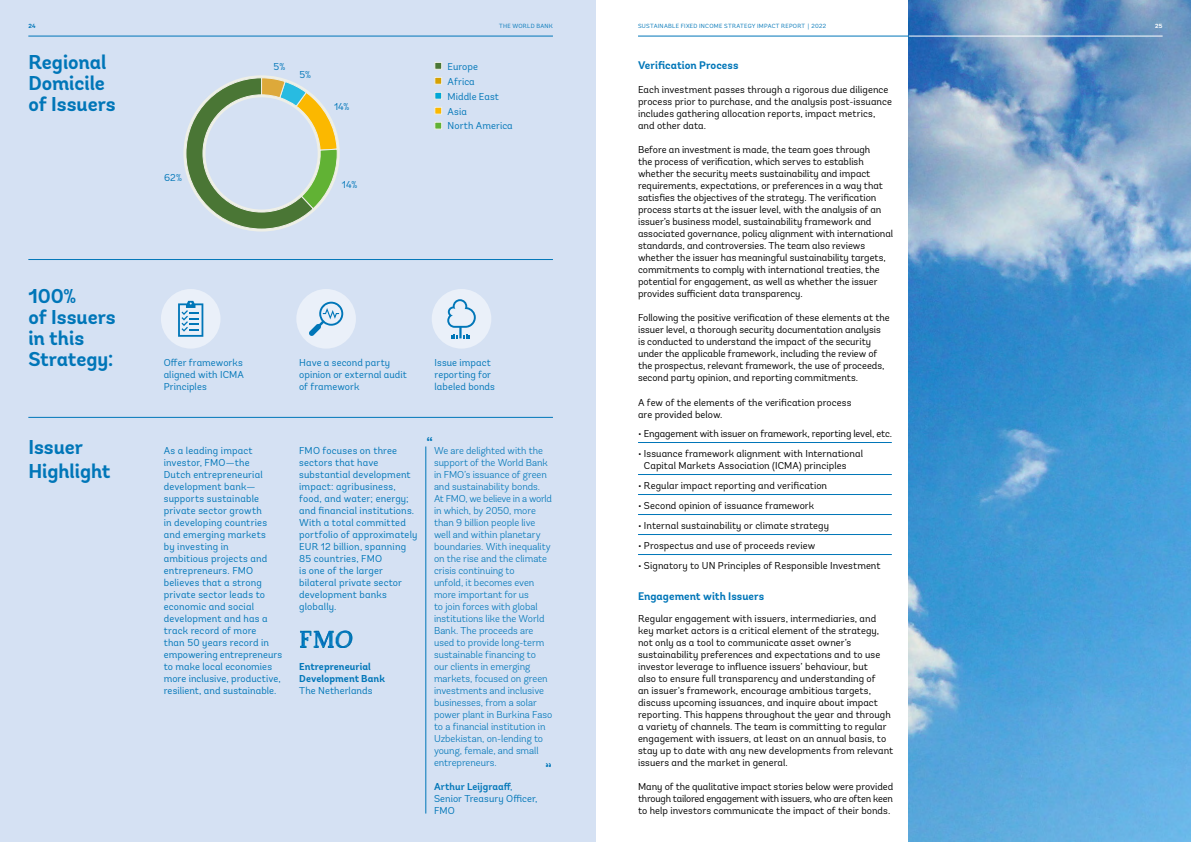
<style>
.page{position:relative;width:1191px;height:842px;background:#fff}
.page>*{position:absolute;margin:0;border:0;box-sizing:border-box;transform-origin:0 0}
.t1{font:700 20px/21px "Andes";letter-spacing:-.005em;color:#0076b8}
.t2{font:20px "Andes";color:#0076b8}
.t3{font:700 11px "Andes";letter-spacing:.005em;color:#0076b8}
.t4{font:10px/12px "Andes";color:#000}
.t5{font:10px/12px "Andes";letter-spacing:.015em;color:#0076b8}
.t6{font:300 10px/12px "Andes";letter-spacing:-.005em;color:#0076b8}
.t7{font:700 10px/12px "Andes";letter-spacing:.005em;color:#0076b8}
.t8{font:6px "Andes";letter-spacing:.045em;color:#0076b8}
.t9{font:700 6px "Andes";color:#0076b8}
.t10{font:700 6px "Andes";color:#fff}
.s1{font-weight:600}
</style>
<div class="page">
<div style="left:0;top:0;width:595px;height:842px;background:#d5e1f3"></div>
<hr style="left:28px;top:36px;width:525px;height:1px;background:#0076b8">
<svg style="left:183px;top:75px;width:157px;height:157px"></svg>
<hr style="left:28px;top:259px;width:525px;height:1px;background:#0076b8">
<hr style="left:28px;top:417px;width:525px;height:1px;background:#0076b8">
<div style="left:434px;top:77px;width:8px;height:7px;background:#d6a102;border:1px solid #edefe8"></div>
<div style="left:434px;top:107px;width:8px;height:7px;background:#fbb800;border:1px solid #edefe8"></div>
<div style="left:434px;top:62px;width:8px;height:8px;background:#4a7635;border:1px solid #edefe8"></div>
<div style="left:434px;top:92px;width:8px;height:7px;background:#00a7d7;border:1px solid #edefe8"></div>
<div style="left:434px;top:122px;width:8px;height:7px;background:#61b234;border:1px solid #edefe8"></div>
<div style="left:296px;top:289px;width:60px;height:60px;background:#eaf0f9;border-radius:50%"></div>
<svg style="left:309px;top:302px;width:34px;height:34px"></svg>
<div style="left:161px;top:289px;width:59px;height:60px;background:#eaf0f9;border-radius:50%"></div>
<svg style="left:178px;top:301px;width:25px;height:36px"></svg>
<div style="left:432px;top:289px;width:59px;height:60px;background:#eaf0f9;border-radius:50%"></div>
<svg style="left:447px;top:299px;width:29px;height:39px"></svg>
<img style="left:299px;top:630px;width:53px;height:18px">
<hr style="left:425px;top:446px;width:1px;height:367px;background:#0076b8">
<hr style="left:638px;top:442px;width:253px;height:1px;background:#0076b8">
<hr style="left:638px;top:474px;width:253px;height:1px;background:#0076b8">
<hr style="left:638px;top:494px;width:253px;height:1px;background:#0076b8">
<hr style="left:638px;top:514px;width:253px;height:1px;background:#0076b8">
<hr style="left:638px;top:534px;width:253px;height:1px;background:#0076b8">
<hr style="left:638px;top:554px;width:253px;height:1px;background:#0076b8">
<img style="left:909px;top:0;width:282px;height:842px">
<hr style="left:638px;top:36px;width:271px;height:1px;background:#0076b8">
<hr style="left:909px;top:36px;width:253px;height:1px;background:#fff">
<p class="t9" style="left:28px;top:23px;width:9px">24</p>
<p class="t8" style="left:499px;top:23px;width:55px">THE WORLD BANK</p>
<h1 class="t1" style="left:28px;top:53px;width:89px">Regional<br>Domicile of Issuers</h1>
<h1 class="t1" style="left:28px;top:286px;width:89px">100%<br>of Issuers in this<br>Strategy:</h1>
<h1 class="t1" style="left:28px;top:435px;width:84px;line-height:24px">Issuer<br>Highlight</h1>
<p class="t5" style="left:164px;top:172px;width:19px">62%</p>
<p class="t5" style="left:273px;top:60px;width:13px">5%</p>
<p class="t5" style="left:299px;top:68px;width:13px">5%</p>
<p class="t5" style="left:334px;top:101px;width:17px">14%</p>
<p class="t5" style="left:342px;top:179px;width:17px">14%</p>
<p class="t5" style="left:447px;top:60px;width:32px">Europe</p>
<p class="t5" style="left:447px;top:90px;width:53px">Middle East</p>
<p class="t5" style="left:447px;top:120px;width:67px">North America</p>
<p class="t5" style="left:447px;top:75px;width:29px">Africa</p>
<p class="t5" style="left:447px;top:105px;width:21px">Asia</p>
<p class="t5" style="left:164px;top:357px;width:82px;text-align:justify">Offer frameworks aligned with ICMA Principles</p>
<p class="t5" style="left:299px;top:357px;width:109px">Have a second party opinion or external audit of framework</p>
<p class="t5" style="left:434px;top:357px;width:62px">Issue impact reporting for labeled bonds</p>
<p class="t5" style="left:164px;top:444px;width:120px">As a leading impact investor, FMO—the<br>Dutch entrepreneurial development bank— supports sustainable private sector growth<br>in developing countries and emerging markets<br>by investing in<br>ambitious projects and entrepreneurs. FMO believes that a strong private sector leads to economic and social development and has a track record of more<br>than 50 years record in empowering entrepreneurs to make local economies more inclusive, productive, resilient, and sustainable.</p>
<p class="t5" style="left:299px;top:444px;width:120px">FMO focuses on three sectors that have substantial development impact: agribusiness, food, and water; energy; and financial institutions.<br>With a total committed portfolio of approximately<br>EUR 12 billion, spanning<br>85 countries, FMO<br>is one of the larger bilateral private sector development banks globally.</p>
<p class="t7" style="left:299px;top:660px;width:87px">Entrepreneurial<br>Development Bank</p>
<p class="t5" style="left:299px;top:684px;width:75px">The Netherlands</p>
<h1 class="t2" style="left:426px;top:434px;width:8px">“</h1>
<p class="t6" style="left:434px;top:444px;width:120px">We are delighted with the support of the World Bank in FMO’s issuance of green and sustainability bonds.<br>At FMO, we believe in a world in which, by 2050, more than 9 billion people live well and within planetary boundaries. With inequality on the rise and the climate crisis continuing to<br>unfold, it becomes even more important for us<br>to join forces with global institutions like the World<br>Bank. The proceeds are used to provide long-term sustainable financing to our clients in emerging markets, focused on green investments and inclusive businesses, from a solar power plant in Burkina Faso to a financial institution in<br>Uzbekistan, on-lending to young, female, and small entrepreneurs.</p>
<p class="t5" style="left:434px;top:780px;width:105px"><span class="s1">Arthur Leijgraaff</span>,<br>Senior Treasury Officer,<br>FMO</p>
<p class="t8" style="left:638px;top:23px;width:190px">SUSTAINABLE FIXED INCOME STRATEGY IMPACT REPORT | 2022</p>
<p class="t3" style="left:638px;top:59px;width:102px">Verification Process</p>
<p class="t4" style="left:638px;top:84px;width:255px">Each investment passes through a rigorous due diligence process prior to purchase, and the analysis post-issuance includes gathering allocation reports, impact metrics, and other data.</p>
<p class="t4" style="left:638px;top:144px;width:257px">Before an investment is made, the team goes through<br>the process of verification, which serves to establish whether the security meets sustainability and impact requirements, expectations, or preferences in a way that satisfies the objectives of the strategy. The verification process starts at the issuer level, with the analysis of an issuer’s business model, sustainability framework and associated governance, policy alignment with international standards, and controversies. The team also reviews whether the issuer has meaningful sustainability targets, commitments to comply with international treaties, the potential for engagement, as well as whether the issuer provides sufficient data transparency.</p>
<p class="t4" style="left:638px;top:312px;width:253px">Following the positive verification of these elements at the issuer level, a thorough security documentation analysis is conducted to understand the impact of the security under the applicable framework, including the review of the prospectus, relevant framework, the use of proceeds, second party opinion, and reporting commitments.</p>
<p class="t4" style="left:638px;top:396px;width:215px">A few of the elements of the verification process are provided below.</p>
<p class="t4" style="left:638px;top:427px;width:255px">• Engagement with issuer on framework, reporting level, etc.</p>
<p class="t4" style="left:644px;top:447px;width:220px;text-indent:-6px">• Issuance framework alignment with International<br>Capital Markets Association (ICMA) principles</p>
<p class="t4" style="left:638px;top:479px;width:191px">• Regular impact reporting and verification</p>
<p class="t4" style="left:638px;top:499px;width:178px">• Second opinion of issuance framework</p>
<p class="t4" style="left:638px;top:519px;width:192px">• Internal sustainability or climate strategy</p>
<p class="t4" style="left:638px;top:539px;width:179px">• Prospectus and use of proceeds review</p>
<p class="t4" style="left:638px;top:559px;width:244px">• Signatory to UN Principles of Responsible Investment</p>
<p class="t3" style="left:638px;top:589px;width:128px">Engagement with Issuers</p>
<p class="t4" style="left:638px;top:612px;width:257px">Regular engagement with issuers, intermediaries, and key market actors is a critical element of the strategy, not only as a tool to communicate asset owner’s sustainability preferences and expectations and to use investor leverage to influence issuers’ behaviour, but<br>also to ensure full transparency and understanding of<br>an issuer’s framework, encourage ambitious targets, discuss upcoming issuances, and inquire about impact reporting. This happens throughout the year and through a variety of channels. The team is committing to regular engagement with issuers, at least on an annual basis, to stay up to date with any new developments from relevant issuers and the market in general.</p>
<p class="t4" style="left:638px;top:780px;width:257px;text-align:justify">Many of the qualitative impact stories below were provided through tailored engagement with issuers, who are often keen to help investors communicate the impact of their bonds.</p>
<p class="t10" style="left:1155px;top:23px;width:9px">25</p>
</div>
